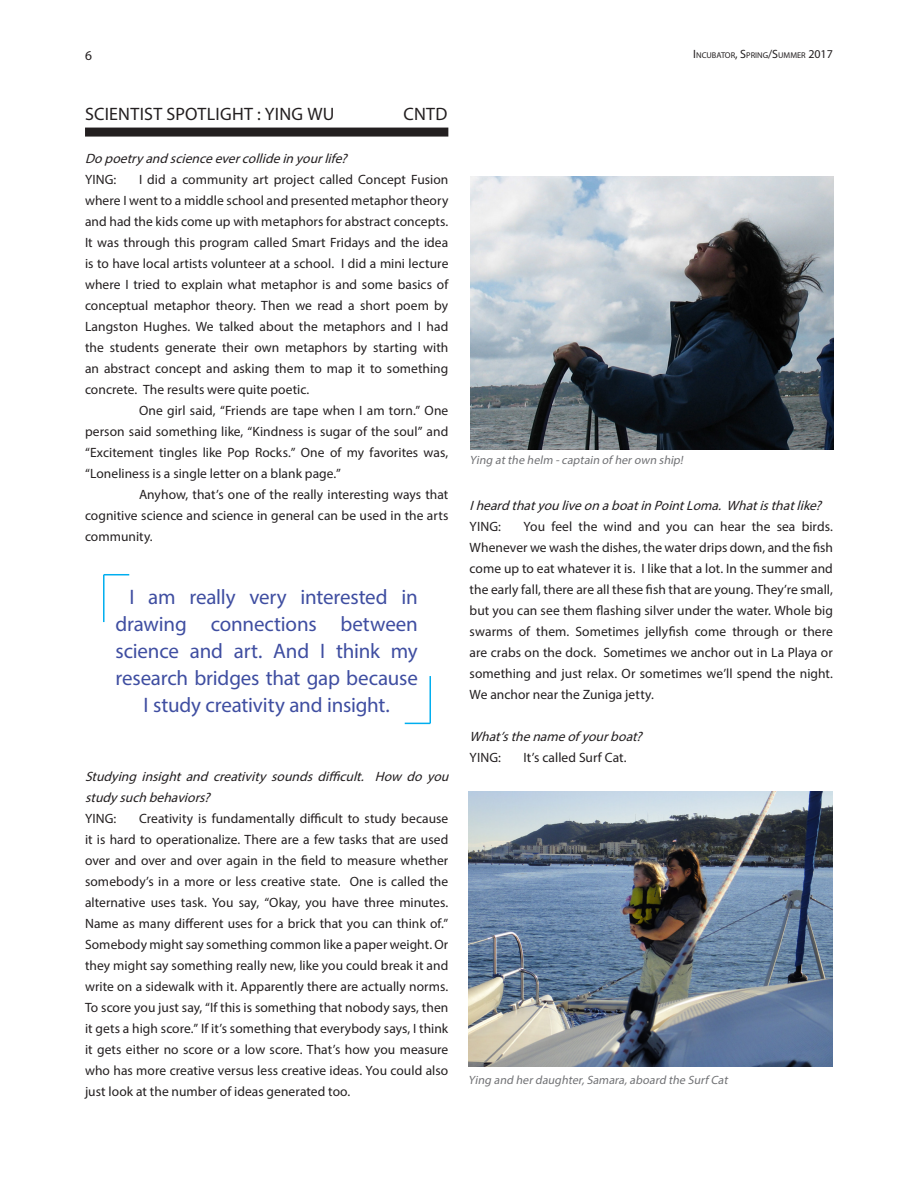
<style>
.page{position:relative;width:918px;height:1188px;background:#fff}
.page>*{position:absolute;margin:0;border:0;box-sizing:border-box;transform-origin:0 0}
.Box2_BodyText_Black{font:21px "Myriad Pro";letter-spacing:-.01em;color:#3f4ea1}
.Box2_Title{font:18px "Myriad Pro";letter-spacing:.015em;color:#231f20}
.Box2_BodyText_Black-2{font:13.5px/21px "Myriad Pro";letter-spacing:.005em;color:#231f20;text-align:justify}
.Box2_BodyText_Black-3{font:italic 13.5px/21px "Myriad Pro";color:#231f20}
.Box2_BodyText_Black-4{font:italic 12px "Myriad Pro";color:#717275}
.t1{font:8.4px "Myriad Pro";color:#231f20}
.s1{font-size:12px}
</style>
<div class="page">
<img style="left:471px;top:177px;width:362px;height:272px">
<img style="left:468px;top:792px;width:365px;height:275px">
<hr style="left:103px;top:575px;width:2px;height:47px;background:#00aeef">
<svg style="left:104px;top:574px;width:25px;height:1px"></svg>
<hr style="left:429px;top:676px;width:2px;height:47px;background:#00aeef">
<svg style="left:405px;top:723px;width:25px;height:1px"></svg>
<div style="left:85px;top:128px;width:363px;height:9px;background:#231f20"></div>
<p class="Box2_BodyText_Black-2" style="left:85px;top:44px;width:8px">6</p>
<p class="t1" style="left:693px;top:50px;width:141px"><span class="s1">I</span>NCUBATOR<span class="s1">, S</span>PRING<span class="s1">/S</span>UMMER <span class="s1">2017</span></p>
<p class="Box2_Title" style="left:85px;top:103px;width:251px">SCIENTIST SPOTLIGHT : YING WU</p>
<p class="Box2_Title" style="left:404px;top:103px;width:45px">CNTD</p>
<p class="Box2_BodyText_Black-3" style="left:85px;top:147px;width:268px">Dopoetryandscienceevercollideinyourlife?</p>
<p class="Box2_BodyText_Black-2" style="left:85px;top:168px;width:33px">YING:</p>
<p class="Box2_BodyText_Black-2" style="left:85px;top:168px;width:365px;text-indent:54px">I did a community art project called Concept Fusion where I went to a middle school and presented metaphor theory and had the kids come up with metaphors for abstract concepts.<br>It was through this program called Smart Fridays and the idea is to have local artists volunteer at a school. I did a mini lecture where I tried to explain what metaphor is and some basics of conceptual metaphor theory. Then we read a short poem by Langston Hughes. We talked about the metaphors and I had the students generate their own metaphors by starting with an abstract concept and asking them to map it to something concrete. The results were quite poetic.</p>
<p class="Box2_BodyText_Black-2" style="left:85px;top:399px;width:365px;text-indent:54px">One girl said, “Friends are tape when I am torn.” One person said something like, “Kindness is sugar of the soul” and “Excitement tingles like Pop Rocks.” One of my favorites was, “Loneliness is a single letter on a blank page.”</p>
<p class="Box2_BodyText_Black-2" style="left:85px;top:483px;width:365px;text-indent:54px">Anyhow, that’s one of the really interesting ways that cognitive science and science in general can be used in the arts community.</p>
<p class="Box2_BodyText_Black" style="left:129px;top:584px;width:290px">I am really very interested in</p>
<p class="Box2_BodyText_Black" style="left:116px;top:611px;width:304px">drawing connections between</p>
<p class="Box2_BodyText_Black" style="left:116px;top:638px;width:304px">science and art. And I think my</p>
<p class="Box2_BodyText_Black" style="left:116px;top:665px;width:304px">research bridges that gap because</p>
<p class="Box2_BodyText_Black" style="left:144px;top:692px;width:248px">I study creativity and insight.</p>
<p class="Box2_BodyText_Black-3" style="left:85px;top:765px;width:369px">Studying insight and creativity sounds difficult. How do you studysuchbehaviors?</p>
<p class="Box2_BodyText_Black-2" style="left:85px;top:807px;width:33px">YING:</p>
<p class="Box2_BodyText_Black-2" style="left:85px;top:807px;width:365px;text-indent:54px">Creativity is fundamentally difficult to study because it is hard to operationalize. There are a few tasks that are used over and over and over again in the field to measure whether somebody’s in a more or less creative state. One is called the alternative uses task. You say, “Okay, you have three minutes.<br>Name as many different uses for a brick that you can think of.” Somebody might say something common like a paper weight. Or they might say something really new, like you could break it and write on a sidewalk with it. Apparently there are actually norms.<br>To score you just say, “If this is something that nobody says, then it gets a high score.” If it’s something that everybody says, I think it gets either no score or a low score. That’s how you measure who has more creative versus less creative ideas. You could also just look at the number of ideas generated too.</p>
<p class="Box2_BodyText_Black-4" style="left:470px;top:453px;width:217px">Ying atthe helm -captain of herown ship!</p>
<p class="Box2_BodyText_Black-3" style="left:470px;top:495px;width:357px">IheardthatyouliveonaboatinPointLoma. Whatisthatlike?</p>
<p class="Box2_BodyText_Black-2" style="left:470px;top:516px;width:33px">YING:</p>
<p class="Box2_BodyText_Black-2" style="left:470px;top:516px;width:365px;text-indent:54px">You feel the wind and you can hear the sea birds.<br>Whenever we wash the dishes, the water drips down, and the fish come up to eat whatever it is. I like that a lot. In the summer and the early fall, there are all these fish that are young. They’re small, but you can see them flashing silver under the water. Whole big swarms of them. Sometimes jellyfish come through or there are crabs on the dock. Sometimes we anchor out in La Playa or something and just relax. Or sometimes we’ll spend the night.<br>We anchor near the Zuniga jetty.</p>
<p class="Box2_BodyText_Black-3" style="left:470px;top:726px;width:178px">What’sthenameofyourboat?</p>
<p class="Box2_BodyText_Black-2" style="left:470px;top:747px;width:33px">YING:</p>
<p class="Box2_BodyText_Black-2" style="left:524px;top:747px;width:104px">It’s called Surf Cat.</p>
<p class="Box2_BodyText_Black-4" style="left:468px;top:1073px;width:264px">Ying and herdaughter,Samara,aboard the Surf Cat</p>
</div>
